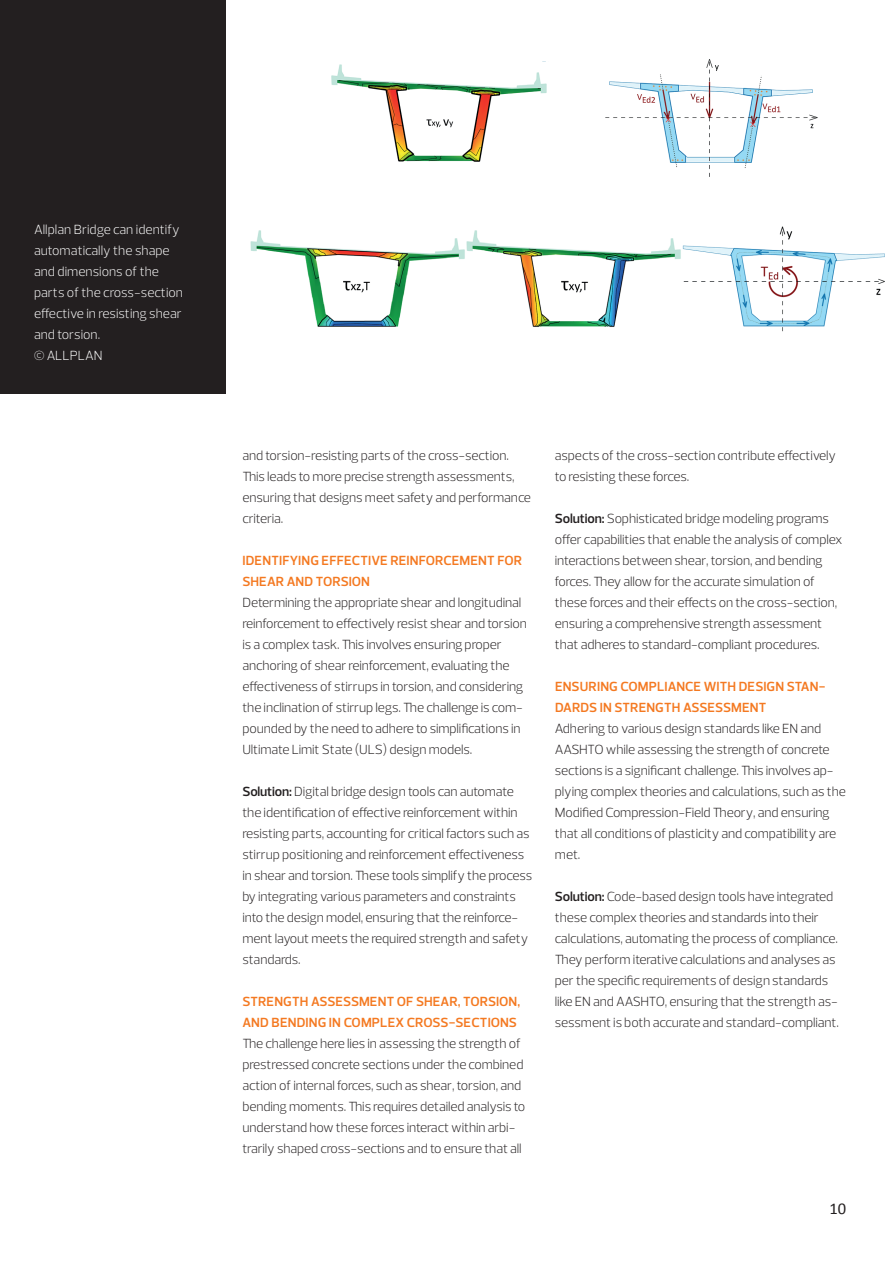
<style>
.page{position:relative;width:893px;height:1263px;background:#fff}
.page>*{position:absolute;margin:0;border:0;box-sizing:border-box;transform-origin:0 0}
.t1{font:16.5px "Calibri";color:#231f20}
.fließtext{font:300 13.5px/21px "Prelo";letter-spacing:-.01em;color:#231f20}
.fließtext-2{font:300 13.5px/21px "Prelo";color:#fff}
.subhead_2_Ebene{font:600 13.5px/21px "Prelo";color:#f47921}
.s1{font-weight:600;color:#f47921}
.s2{font-weight:600}
</style>
<div class="page">
<img style="left:250px;top:59px;width:635px;height:273px">
<div style="left:0;top:0;width:225px;height:393px;background:#231f20"></div>
<p class="fließtext-2" style="left:34px;top:219px;width:151px">Allplan Bridge can identify automatically the shape and dimensions of the parts of the cross-section effective in resisting shear and torsion.</p>
<p class="fließtext-2" style="left:34px;top:345px;width:70px">© ALLPLAN</p>
<p class="fließtext" style="left:242px;top:445px;width:290px">and torsion-resisting parts of the cross-section.<br>This leads to more precise strength assessments, ensuring that designs meet safety and performance criteria.</p>
<p class="fließtext" style="left:242px;top:550px;width:286px"><span class="s1">IDENTIFYING EFFECTIVE REINFORCEMENT FOR SHEAR AND TORSION<br></span>Determining the appropriate shear and longitudinal reinforcement to effectively resist shear and torsion is a complex task. This involves ensuring proper anchoring of shear reinforcement, evaluating the effectiveness of stirrups in torsion, and considering the inclination of stirrup legs. The challenge is com&shy;pounded by the need to adhere to simplifications in Ultimate Limit State (ULS) design models.</p>
<p class="fließtext" style="left:242px;top:781px;width:291px"><span class="s2">Solution:</span> Digital bridge design tools can automate the identification of effective reinforcement within resisting parts, accounting for critical factors such as stirrup positioning and reinforcement effectiveness in shear and torsion. These tools simplify the process by integrating various parameters and constraints into the design model, ensuring that the reinforce&shy;ment layout meets the required strength and safety standards.</p>
<p class="subhead_2_Ebene" style="left:242px;top:991px;width:279px">STRENGTH ASSESSMENT OF SHEAR, TORSION,<br>AND BENDING IN COMPLEX CROSS-SECTIONS</p>
<p class="fließtext" style="left:242px;top:1033px;width:284px">The challenge here lies in assessing the strength of prestressed concrete sections under the combined action of internal forces, such as shear, torsion, and bending moments. This requires detailed analysis to understand how these forces interact within arbi&shy;trarily shaped cross-sections and to ensure that all</p>
<p class="fließtext" style="left:555px;top:445px;width:283px">aspects of the cross-section contribute effectively to resisting these forces.</p>
<p class="fließtext" style="left:555px;top:508px;width:289px"><span class="s2">Solution:</span> Sophisticated bridge modeling programs offer capabilities that enable the analysis of complex interactions between shear, torsion, and bending forces. They allow for the accurate simulation of these forces and their effects on the cross-section, ensuring a comprehensive strength assessment that adheres to standard-compliant procedures.</p>
<p class="fließtext" style="left:555px;top:676px;width:292px"><span class="s1">ENSURING COMPLIANCE WITH DESIGN STAN-DARDS IN STRENGTH ASSESSMENT<br></span>Adhering to various design standards like EN and AASHTO while assessing the strength of concrete sections is a significant challenge. This involves ap&shy;plying complex theories and calculations, such as the Modified Compression-Field Theory, and ensuring that all conditions of plasticity and compatibility are met.</p>
<p class="fließtext" style="left:555px;top:886px;width:285px"><span class="s2">Solution:</span> Code-based design tools have integrated these complex theories and standards into their calculations, automating the process of compliance.<br>They perform iterative calculations and analyses as per the specific requirements of design standards like EN and AASHTO, ensuring that the strength as&shy;sessment is both accurate and standard-compliant.</p>
<p class="t1" style="left:829px;top:1198px;width:18px">10</p>
</div>
